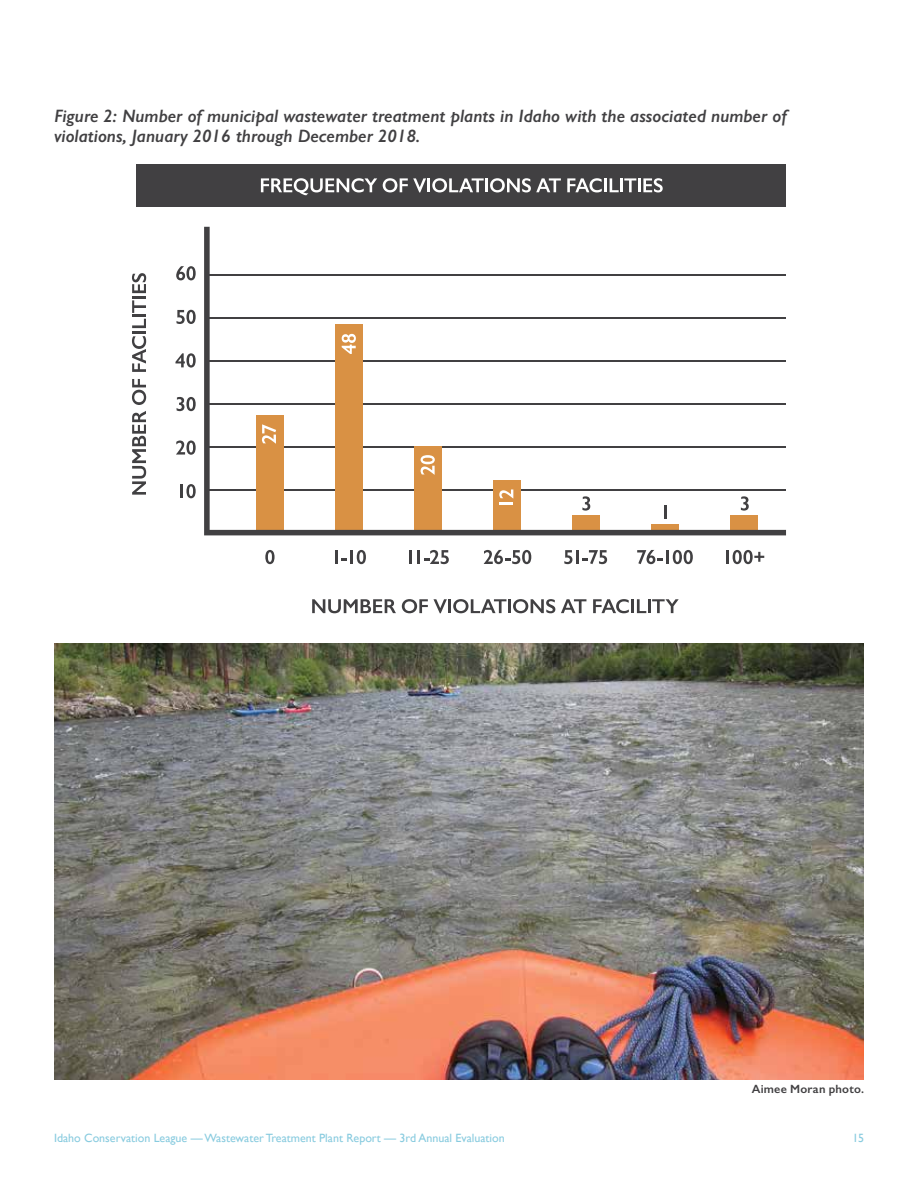
<style>
.page{position:relative;width:918px;height:1188px;background:#fff}
.page>*{position:absolute;margin:0;border:0;box-sizing:border-box;transform-origin:0 0}
.t1{font:italic 600 18px/19.5px "Gill Sans";color:#414042}
.t2{font:12px "Gill Sans";color:#88cbdf}
.t3{font:600 12px "Gill Sans";letter-spacing:.02em;color:#414042}
</style>
<div class="page">
<img style="left:54px;top:644px;width:810px;height:436px">
<svg style="left:265px;top:550px;width:10px;height:14px"></svg>
<hr style="left:180px;top:484px;width:3px;height:14px;background:#414042">
<svg style="left:186px;top:484px;width:10px;height:14px"></svg>
<svg style="left:176px;top:441px;width:20px;height:14px"></svg>
<svg style="left:177px;top:397px;width:19px;height:14px"></svg>
<svg style="left:175px;top:353px;width:21px;height:15px"></svg>
<svg style="left:177px;top:310px;width:19px;height:14px"></svg>
<svg style="left:176px;top:266px;width:20px;height:14px"></svg>
<hr style="left:335px;top:550px;width:3px;height:14px;background:#414042">
<svg style="left:342px;top:550px;width:24px;height:14px"></svg>
<svg style="left:410px;top:550px;width:2px;height:14px"></svg>
<svg style="left:418px;top:550px;width:31px;height:14px"></svg>
<svg style="left:484px;top:550px;width:47px;height:14px"></svg>
<svg style="left:564px;top:550px;width:8px;height:14px"></svg>
<hr style="left:576px;top:550px;width:3px;height:14px;background:#414042">
<svg style="left:583px;top:550px;width:24px;height:14px"></svg>
<svg style="left:637px;top:550px;width:56px;height:14px"></svg>
<hr style="left:726px;top:550px;width:3px;height:14px;background:#414042">
<svg style="left:733px;top:550px;width:31px;height:14px"></svg>
<svg style="left:312px;top:599px;width:84px;height:14px"></svg>
<svg style="left:402px;top:599px;width:45px;height:14px"></svg>
<hr style="left:448px;top:599px;width:3px;height:14px;background:#414042">
<svg style="left:453px;top:599px;width:53px;height:14px"></svg>
<hr style="left:508px;top:599px;width:3px;height:14px;background:#414042">
<svg style="left:513px;top:599px;width:42px;height:14px"></svg>
<svg style="left:561px;top:599px;width:25px;height:14px"></svg>
<svg style="left:593px;top:599px;width:36px;height:14px"></svg>
<hr style="left:631px;top:599px;width:3px;height:14px;background:#414042">
<svg style="left:637px;top:599px;width:9px;height:14px"></svg>
<hr style="left:648px;top:599px;width:3px;height:14px;background:#414042">
<svg style="left:652px;top:599px;width:27px;height:14px"></svg>
<div style="left:137px;top:164px;width:649px;height:43px;background:#414042"></div>
<svg style="left:261px;top:178px;width:116px;height:17px"></svg>
<svg style="left:383px;top:178px;width:43px;height:14px"></svg>
<hr style="left:427px;top:178px;width:3px;height:14px;background:#fff">
<svg style="left:432px;top:178px;width:52px;height:14px"></svg>
<hr style="left:485px;top:178px;width:3px;height:14px;background:#fff">
<svg style="left:490px;top:178px;width:71px;height:14px"></svg>
<svg style="left:567px;top:178px;width:35px;height:14px"></svg>
<hr style="left:604px;top:178px;width:3px;height:14px;background:#fff">
<svg style="left:610px;top:178px;width:26px;height:14px"></svg>
<hr style="left:638px;top:178px;width:3px;height:14px;background:#fff">
<svg style="left:643px;top:178px;width:20px;height:14px"></svg>
<svg style="left:204px;top:227px;width:582px;height:308px"></svg>
<svg style="left:132px;top:411px;width:14px;height:84px"></svg>
<svg style="left:132px;top:379px;width:14px;height:26px"></svg>
<svg style="left:132px;top:336px;width:14px;height:36px"></svg>
<hr style="left:132px;top:331px;width:14px;height:3px;background:#414042">
<svg style="left:132px;top:300px;width:14px;height:28px"></svg>
<hr style="left:132px;top:296px;width:14px;height:3px;background:#414042">
<svg style="left:132px;top:273px;width:14px;height:20px"></svg>
<svg style="left:262px;top:424px;width:14px;height:20px"></svg>
<svg style="left:342px;top:334px;width:14px;height:20px"></svg>
<svg style="left:421px;top:455px;width:14px;height:20px"></svg>
<svg style="left:499px;top:489px;width:14px;height:15px"></svg>
<svg style="left:582px;top:496px;width:8px;height:15px"></svg>
<svg style="left:741px;top:496px;width:8px;height:15px"></svg>
<hr style="left:664px;top:505px;width:3px;height:14px;background:#414042">
<p class="t1" style="left:54px;top:106px;width:734px">Figure 2: Number of municipal wastewater treatment plants in Idaho with the associated number of violations, January 2016 through December 2018.</p>
<p class="t3" style="left:752px;top:1082px;width:114px">Aimee Moran photo.</p>
<p class="t2" style="left:54px;top:1131px;width:452px">Idaho Conservation League — Wastewater Treatment Plant Report — 3rd Annual Evaluation</p>
<p class="t2" style="left:852px;top:1131px;width:13px">15</p>
</div>
